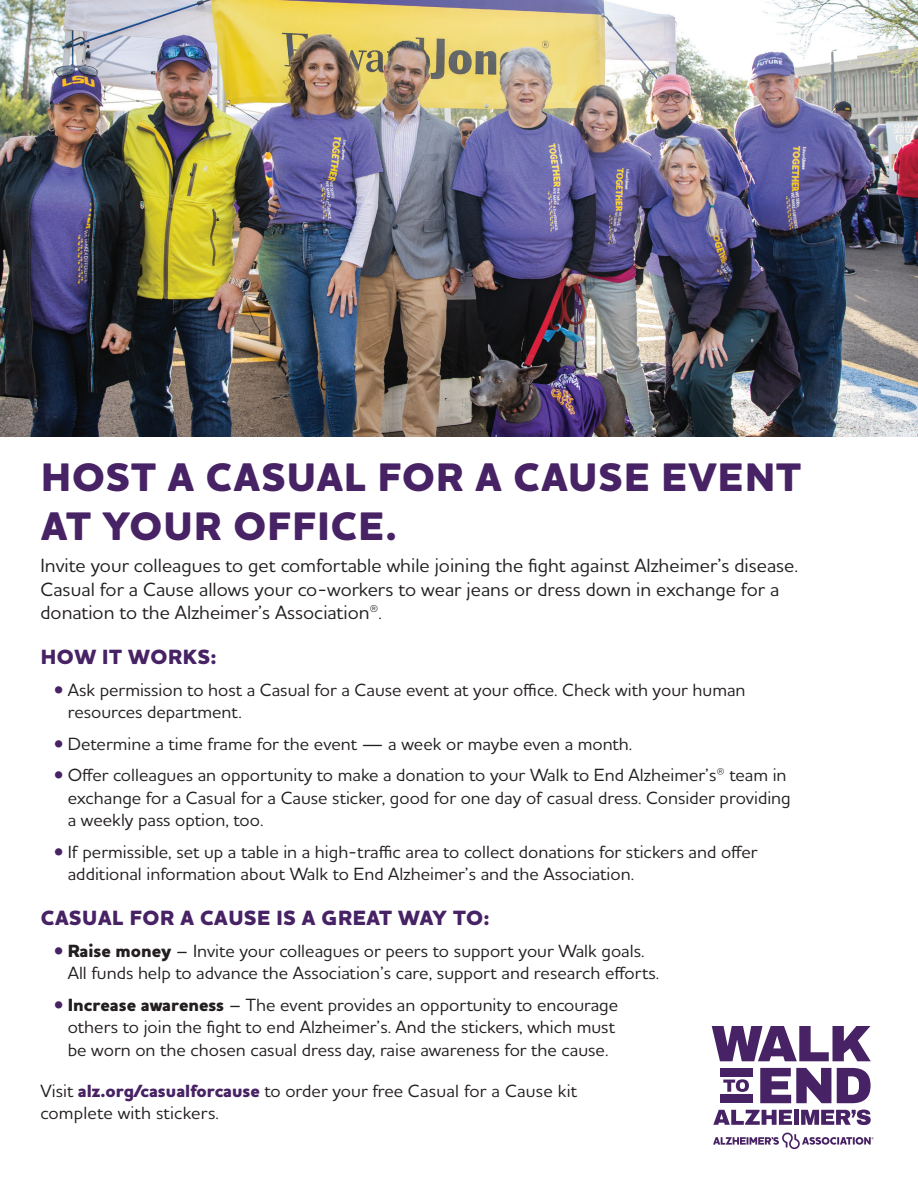
<style>
.page{position:relative;width:918px;height:1188px;background:#fff}
.page>*{position:absolute;margin:0;border:0;box-sizing:border-box;transform-origin:0 0}
.t1{font:800 40.5px/48.6px "Houschka Alt Pro";letter-spacing:.03em;color:#472264}
.t2{font:800 21px "Houschka Alt Pro";letter-spacing:.03em;color:#472264}
.t3{font:500 19.5px/23.4px "Houschka Alt Pro";color:#231f20}
.t4{font:500 18px/22.5px "Houschka Alt Pro";color:#231f20}
.s1{font-size:18px}
.s2{color:#472264}
.s3{font-weight:800}
.s4{font-weight:800;color:#472264}
</style>
<div class="page">
<img style="left:0;top:0;width:918px;height:436px">
<svg style="left:723px;top:1079px;width:26px;height:13px"></svg>
<svg style="left:712px;top:1026px;width:159px;height:35px"></svg>
<svg style="left:713px;top:1110px;width:79px;height:15px"></svg>
<div style="left:794px;top:1110px;width:5px;height:15px;background:#472264"></div>
<svg style="left:801px;top:1110px;width:70px;height:15px"></svg>
<svg style="left:760px;top:1068px;width:71px;height:35px"></svg>
<svg style="left:837px;top:1068px;width:34px;height:35px"></svg>
<div style="left:720px;top:1068px;width:33px;height:9px;background:#472264"></div>
<div style="left:720px;top:1095px;width:33px;height:8px;background:#472264"></div>
<svg style="left:713px;top:1132px;width:161px;height:17px"></svg>
<h1 class="t1" style="left:41px;top:455px;width:762px">HOST A CASUAL FOR A CAUSE EVENT<br>AT YOUR OFFICE.</h1>
<p class="t3" style="left:40px;top:553px;width:759px">Invite your colleagues to get comfortable while joining the fight against Alzheimer’s disease.<br>Casual for a Cause allows your co-workers to wear jeans or dress down in exchange for a donation to the Alzheimer’s Association®<span class="s1">.</span></p>
<p class="t2" style="left:41px;top:643px;width:177px">HOW IT WORKS:</p>
<p class="t4" style="left:68px;top:678px;width:679px;text-indent:-14px"><span class="s2">•</span> Ask permission to host a Casual for a Cause event at your office. Check with your human resources department.</p>
<p class="t4" style="left:54px;top:732px;width:580px"><span class="s2">•</span> Determine a time frame for the event — a week or maybe even a month.</p>
<p class="t4" style="left:68px;top:763px;width:725px;text-indent:-14px"><span class="s2">•</span> Offer colleagues an opportunity to make a donation to your Walk to End Alzheimer’s® team in exchange for a Casual for a Cause sticker, good for one day of casual dress. Consider providing a weekly pass option, too.</p>
<p class="t4" style="left:68px;top:840px;width:691px;text-indent:-14px"><span class="s2">•</span> If permissible, set up a table in a high-traffic area to collect donations for stickers and offer additional information about Walk to End Alzheimer’s and the Association.</p>
<p class="t2" style="left:41px;top:904px;width:450px">CASUAL FOR A CAUSE IS A GREAT WAY TO:</p>
<p class="t4" style="left:68px;top:939px;width:593px;text-indent:-14px"><span class="s2">•</span> <span class="s3">Raise money</span> – Invite your colleagues or peers to support your Walk goals.<br>All funds help to advance the Association’s care, support and research efforts.</p>
<p class="t4" style="left:54px;top:993px;width:566px;text-align:center"><span class="s2">•</span> <span class="s3">Increase awareness</span> – The event provides an opportunity to encourage others to join the fight to end Alzheimer’s. And the stickers, which must be worn on the chosen casual dress day, raise awareness for the cause.</p>
<p class="t4" style="left:40px;top:1080px;width:538px;line-height:21.6px">Visit <span class="s4">alz.org/casualforcause</span> to order your free Casual for a Cause kit complete with stickers.</p>
</div>
